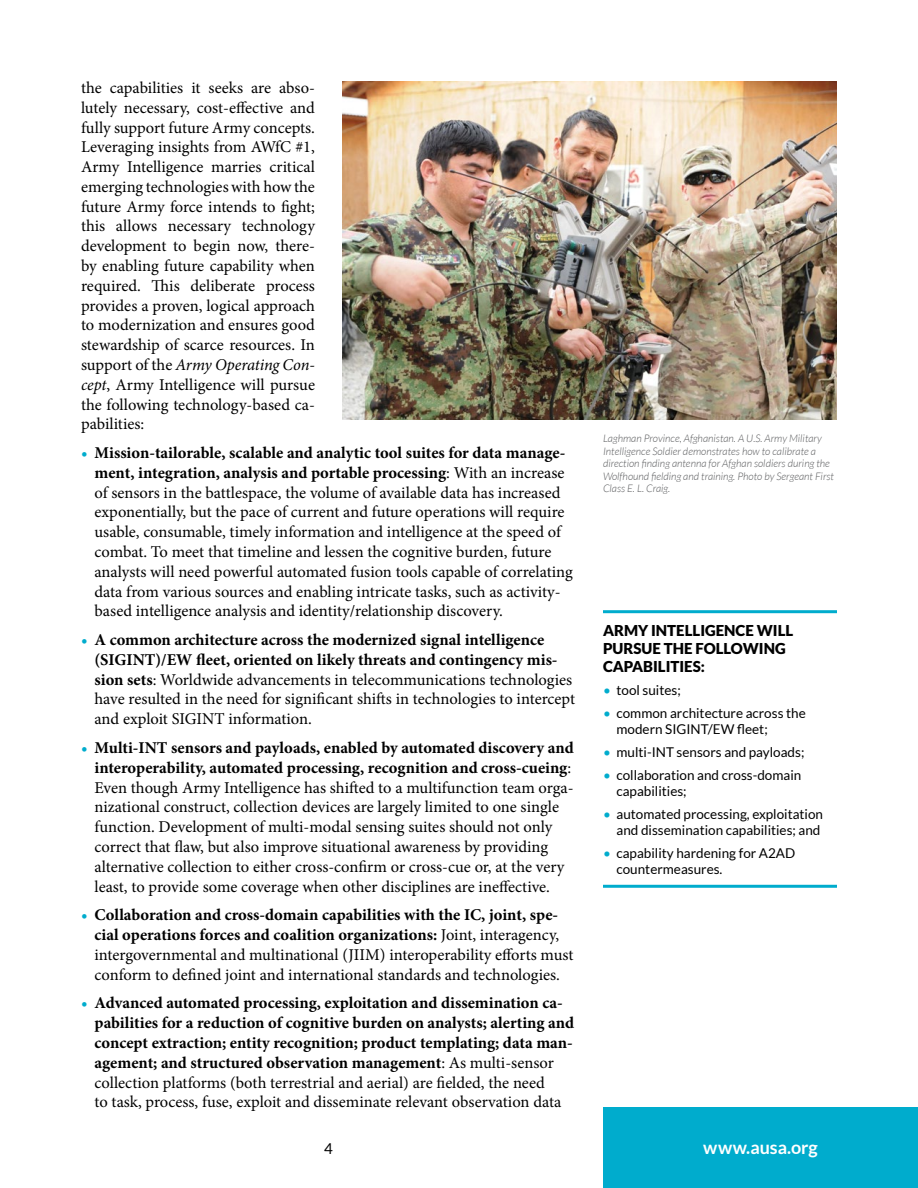
<style>
.page{position:relative;width:918px;height:1188px;background:#fff}
.page>*{position:absolute;margin:0;border:0;box-sizing:border-box;transform-origin:0 0}
.t1{font:700 18px "Lato";letter-spacing:-.005em;color:#fff}
.t2{font:16.5px/19.8px "Minion Pro";color:#000}
.t3{font:700 16.5px/19.8px "Minion Pro";color:#000}
.t4{font:900 15px/18px "Lato";color:#000}
.t5{font:15px "Lato";color:#000}
.t6{font:13.5px/16.2px "Lato";color:#000}
.t7{font:italic 300 10.5px/12.6px "Lato";color:#58595b}
.s1{font-style:italic}
.s2{font-weight:700;color:#00accd}
.s3{font-weight:700}
.s4{color:#00accd}
.s5{font-weight:400}
</style>
<div class="page">
<div style="left:603px;top:1107px;width:315px;height:81px;background:#00accd"></div>
<img style="left:342px;top:81px;width:495px;height:339px">
<hr style="left:603px;top:610px;width:234px;height:3px;background:#00accd">
<hr style="left:603px;top:885px;width:234px;height:3px;background:#00accd">
<p class="t2" style="left:81px;top:78px;width:236px;text-align:justify">the capabilities it seeks are abso&shy;lutely necessary, cost-effective and fully support future Army concepts.<br>Leveraging insights from AWfC #1, Army Intelligence marries critical emerging technologies with how the future Army force intends to fight; this allows necessary technology development to begin now, there&shy;by enabling future capability when required. This deliberate process provides a proven, logical approach to modernization and ensures good stewardship of scarce resources. In support of the <span class="s1">Army Operating Con&shy;cept</span>, Army Intelligence will pursue the following technology-based ca&shy;pabilities:</p>
<p class="t2" style="left:94px;top:443px;width:480px;text-indent:-13px"><span class="s2">•</span> <span class="s3">Mission-tailorable, scalable and analytic tool suites for data manage&shy;ment, integration, analysis and portable processing</span>: With an increase of sensors in the battlespace, the volume of available data has increased exponentially, but the pace of current and future operations will require usable, consumable, timely information and intelligence at the speed of combat. To meet that timeline and lessen the cognitive burden, future analysts will need powerful automated fusion tools capable of correlating data from various sources and enabling intricate tasks, such as activity&shy;based intelligence analysis and identity/relationship discovery.</p>
<p class="t2" style="left:94px;top:630px;width:482px;text-indent:-13px"><span class="s2">•</span> <span class="s3">A common architecture across the modernized signal intelligence (SIGINT)/EW fleet, oriented on likely threats and contingency mis&shy;sion sets</span>: Worldwide advancements in telecommunications technologies have resulted in the need for significant shifts in technologies to intercept and exploit SIGINT information.</p>
<p class="t2" style="left:94px;top:738px;width:481px;text-indent:-13px"><span class="s2">•</span> <span class="s3">Multi-INT sensors and payloads, enabled by automated discovery and interoperability, automated processing, recognition and cross-cueing</span>:<br>Even though Army Intelligence has shifted to a multifunction team orga&shy;nizational construct, collection devices are largely limited to one single function. Development of multi-modal sensing suites should not only correct that flaw, but also improve situational awareness by providing alternative collection to either cross-confirm or cross-cue or, at the very least, to provide some coverage when other disciplines are ineffective.</p>
<p class="t2" style="left:94px;top:905px;width:481px;text-indent:-13px"><span class="s2">•</span> <span class="s3">Collaboration and cross-domain capabilities with the IC, joint, spe&shy;cial operations forces and coalition organizations:</span> Joint, interagency, intergovernmental and multinational (JIIM) interoperability efforts must conform to defined joint and international standards and technologies.</p>
<p class="t3" style="left:94px;top:993px;width:481px;text-indent:-13px"><span class="s4">•</span> Advanced automated processing, exploitation and dissemination ca&shy;pabilities for a reduction of cognitive burden on analysts; alerting and concept extraction; entity recognition; product templating; data man&shy;agement; and structured observation management<span class="s5">: As multi-sensor collection platforms (both terrestrial and aerial) are fielded, the need<br>to task, process, fuse, exploit and disseminate relevant observation data</span></p>
<p class="t7" style="left:603px;top:432px;width:233px">Laghman Province, Afghanistan. A U.S. Army Military Intelligence Soldier demonstrates how to calibrate a direction finding antenna for Afghan soldiers during the Wolfhound fielding and training. Photo by Sergeant First Class E. L. Craig.</p>
<p class="t4" style="left:603px;top:621px;width:192px">ARMY INTELLIGENCE WILL<br>PURSUE THE FOLLOWING<br>CAPABILITIES:</p>
<p class="t6" style="left:603px;top:682px;width:79px"><span class="s4">•</span> tool suites;</p>
<p class="t6" style="left:616px;top:705px;width:191px;text-indent:-14px"><span class="s4">•</span> common architecture across the modern SIGINT/EW fleet;</p>
<p class="t6" style="left:603px;top:744px;width:203px"><span class="s4">•</span> multi-INT sensors and payloads;</p>
<p class="t6" style="left:616px;top:767px;width:186px;text-indent:-14px"><span class="s4">•</span> collaboration and cross-domain capabilities;</p>
<p class="t6" style="left:603px;top:806px;width:222px;text-align:right"><span class="s4">•</span> automated processing, exploitation and dissemination capabilities; and</p>
<p class="t6" style="left:616px;top:845px;width:180px;text-indent:-14px"><span class="s4">•</span> capability hardening for A2AD countermeasures.</p>
<p class="t5" style="left:324px;top:1140px;width:10px">4</p>
<p class="t1" style="left:703px;top:1137px;width:116px">www.ausa.org</p>
</div>
